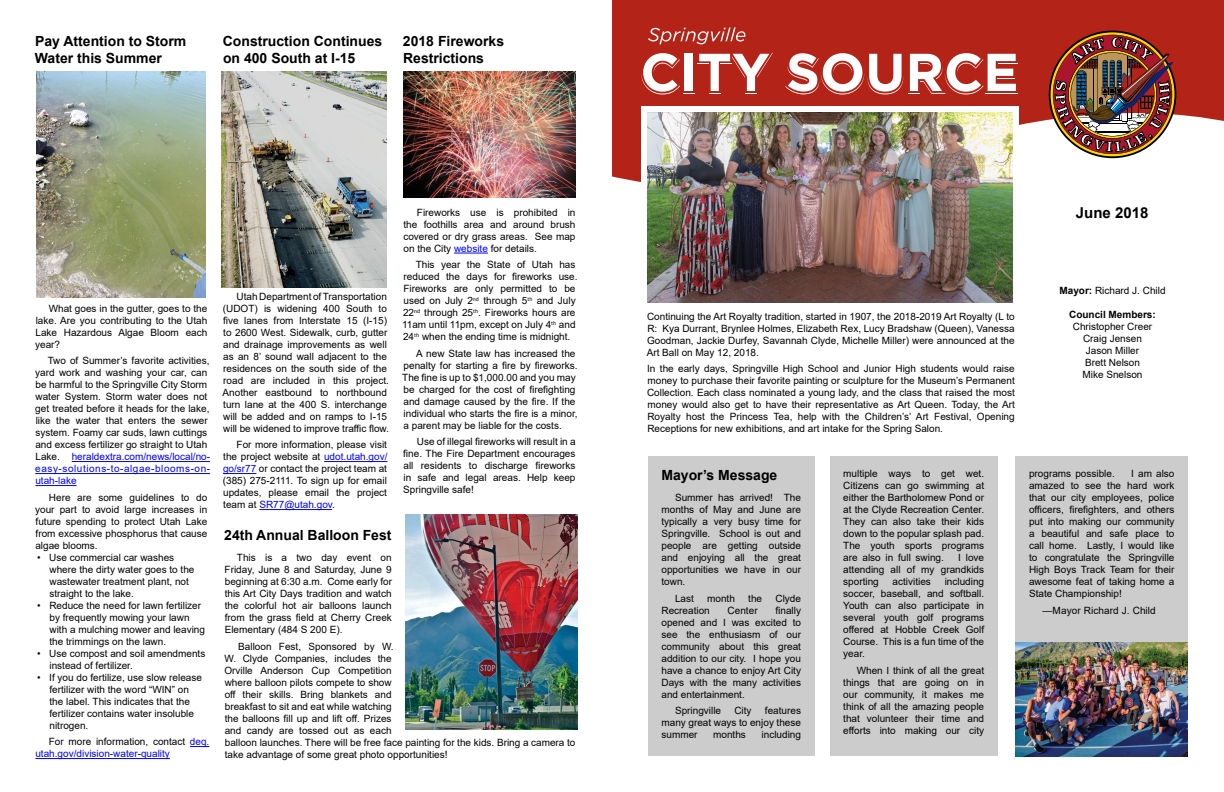
<style>
.page{position:relative;width:1224px;height:792px;background:#fff}
.page>*{position:absolute;margin:0;border:0;box-sizing:border-box;transform-origin:0 0}
.t1{font:700 15px "Arial";color:#000}
.t2{font:700 14px/16.8px "Arial";color:#000}
.t3{font:10px/12px "Arial";color:#000;text-align:justify}
.t4{font:10px/12px "Arial";color:#00f}
.t5{font:700 10px "Arial";color:#000}
.s1{color:#00f}
.s2{color:#000}
.s3{font-weight:700}
</style>
<div class="page">
<svg style="left:612px;top:0;width:612px;height:182px;fill:#b32317"></svg>
<svg style="left:648px;top:27px;width:97px;height:17px;background:#c25047"></svg>
<div style="left:641px;top:107px;width:378px;height:168px;background:#fff"></div>
<img style="left:1049px;top:31px;width:127px;height:127px">
<svg style="left:641px;top:53px;width:132px;height:41px"></svg>
<svg style="left:785px;top:53px;width:233px;height:41px"></svg>
<div style="left:648px;top:456px;width:167px;height:300px;background:#ccc"></div>
<div style="left:830px;top:456px;width:168px;height:300px;background:#ccc"></div>
<hr style="left:72px;top:461px;width:138px;height:1px;background:#00f">
<hr style="left:35px;top:473px;width:175px;height:1px;background:#00f">
<hr style="left:35px;top:485px;width:42px;height:1px;background:#00f">
<svg style="left:190px;top:746px;width:19px;height:1px"></svg>
<hr style="left:35px;top:758px;width:135px;height:1px;background:#00f">
<img style="left:222px;top:72px;width:164px;height:216px">
<hr style="left:324px;top:461px;width:63px;height:1px;background:#00f">
<hr style="left:223px;top:473px;width:33px;height:1px;background:#00f">
<hr style="left:259px;top:509px;width:73px;height:1px;background:#00f">
<img style="left:36px;top:72px;width:170px;height:226px">
<hr style="left:454px;top:253px;width:34px;height:1px;background:#00f">
<img style="left:404px;top:72px;width:172px;height:126px">
<img style="left:406px;top:514px;width:172px;height:216px">
<img style="left:647px;top:112px;width:366px;height:190px">
<img style="left:1015px;top:641px;width:173px;height:115px">
<div style="left:1016px;top:456px;width:172px;height:186px;background:#ccc"></div>
<h2 class="t2" style="left:35px;top:33px;width:153px">Pay Attention to Storm<br>Water this Summer</h2>
<h2 class="t2" style="left:223px;top:33px;width:161px">Construction Continues on 400 South at I-15</h2>
<h2 class="t2" style="left:403px;top:33px;width:103px">2018 Fireworks<br>Restrictions</h2>
<p class="t3" style="left:35px;top:302px;width:174px;text-indent:14px">What goes in the gutter, goes to the lake. Are you contributing to the Utah Lake Hazardous Algae Bloom each year?</p>
<p class="t3" style="left:35px;top:355px;width:176px;text-align:left;text-indent:13px">Two of Summer’s favorite activities, yard work and washing your car, can be harmful to the Springville City Storm water System. Storm water does not get treated before it heads for the lake, like the water that enters the sewer system. Foamy car suds, lawn cuttings and excess fertilizer go straight to Utah Lake. <span class="s1">heraldextra.com/news/local/no&shy;easy-solutions-to-algae-blooms-on&shy;utah-lake</span></p>
<p class="t3" style="left:35px;top:491px;width:174px;text-indent:14px">Here are some guidelines to do your part to avoid large increases in future spending to protect Utah Lake from excessive phosphorus that cause algae blooms.</p>
<p class="t3" style="left:49px;top:551px;width:147px;text-align:left;text-indent:-12px">• Use commercial car washes where the dirty water goes to the wastewater treatment plant, not straight to the lake.</p>
<p class="t3" style="left:49px;top:599px;width:157px;text-align:left;text-indent:-12px">• Reduce the need for lawn fertilizer by frequently mowing your lawn with a mulching mower and leaving the trimmings on the lawn.</p>
<p class="t3" style="left:50px;top:647px;width:157px;text-indent:-12px">• Use compost and soil amendments instead of fertilizer.</p>
<p class="t3" style="left:49px;top:671px;width:154px;text-align:left;text-indent:-12px">• If you do fertilize, use slow release fertilizer with the word “WIN” on the label. This indicates that the fertilizer contains water insoluble nitrogen.</p>
<p class="t4" style="left:35px;top:736px;width:175px;text-indent:13px"><span class="s2">For more information, contact</span> deq. utah.gov/division-water-quality</p>
<p class="t3" style="left:223px;top:290px;width:168px;text-align:left;text-indent:14px">Utah Department of Transportation (UDOT) is widening 400 South to five lanes from Interstate 15 (I-15) to 2600 West. Sidewalk, curb, gutter and drainage improvements as well as an 8’ sound wall adjacent to the residences on the south side of the road are included in this project.<br>Another eastbound to northbound turn lane at the 400 S. interchange will be added and on ramps to I-15 will be widened to improve traffic flow.</p>
<p class="t3" style="left:223px;top:439px;width:166px;text-indent:14px">For more information, please visit the project website at <span class="s1">udot.utah.gov/ go/sr77</span> or contact the project team at (385) 275-2111. To sign up for email updates, please email the project team at <span class="s1">SR77@utah.gov</span>.</p>
<p class="t3" style="left:403px;top:206px;width:174px;text-indent:13px">Fireworks use is prohibited in the foothills area and around brush covered or dry grass areas. See map on the City <span class="s1">website</span> for details.</p>
<p class="t3" style="left:402px;top:259px;width:177px;text-align:left;text-indent:14px">This year the State of Utah has reduced the days for fireworks use.<br>Fireworks are only permitted to be used on July 2<sup>nd</sup> through 5<sup>th</sup> and July 22<sup>nd</sup> through 25<sup>th</sup>. Fireworks hours are 11am until 11pm, except on July 4<sup>th</sup> and 24<sup>th</sup> when the ending time is midnight.</p>
<p class="t3" style="left:402px;top:347px;width:177px;text-align:left;text-indent:14px">A new State law has increased the penalty for starting a fire by fireworks.<br>The fine is up to $1,000.00 and you may be charged for the cost of firefighting and damage caused by the fire. If the individual who starts the fire is a minor, a parent may be liable for the costs.</p>
<p class="t3" style="left:403px;top:436px;width:174px;text-indent:14px">Use of illegal fireworks will result in a fine. The Fire Department encourages all residents to discharge fireworks in safe and legal areas. Help keep Springville safe!</p>
<h2 class="t2" style="left:224px;top:527px;width:169px">24th Annual Balloon Fest</h2>
<p class="t3" style="left:225px;top:552px;width:169px;text-indent:12px">This is a two day event on Friday, June 8 and Saturday, June 9 beginning at 6:30 a.m. Come early for this Art City Days tradition and watch the colorful hot air balloons launch from the grass field at Cherry Creek Elementary (484 S 200 E).</p>
<p class="t3" style="left:224px;top:640px;width:353px;text-align:left;text-indent:14px">Balloon Fest, Sponsored by W.<br>W. Clyde Companies, includes the<br>Orville Anderson Cup Competition<br>where balloon pilots compete to show<br>off their skills. Bring blankets and<br>breakfast to sit and eat while watching<br>the balloons fill up and lift off. Prizes<br>and candy are tossed out as each<br>balloon launches. There will be free face painting for the kids. Bring a camera to take advantage of some great photo opportunities!</p>
<h1 class="t1" style="left:1076px;top:202px;width:74px">June 2018</h1>
<p class="t3" style="left:647px;top:310px;width:370px">Continuing the Art Royalty tradition, started in 1907, the 2018-2019 Art Royalty (L to R: Kya Durrant, Brynlee Holmes, Elizabeth Rex, Lucy Bradshaw (Queen), Vanessa Goodman, Jackie Durfey, Savannah Clyde, Michelle Miller) were announced at the Art Ball on May 12, 2018.</p>
<p class="t3" style="left:647px;top:363px;width:369px">In the early days, Springville High School and Junior High students would raise money to purchase their favorite painting or sculpture for the Museum’s Permanent Collection. Each class nominated a young lady, and the class that raised the most money would also get to have their representative as Art Queen. Today, the Art Royalty host the Princess Tea, help with the Children’s’ Art Festival, Opening Receptions for new exhibitions, and art intake for the Spring Salon.</p>
<h2 class="t2" style="left:662px;top:467px;width:117px">Mayor’s Message</h2>
<p class="t3" style="left:662px;top:492px;width:141px;text-indent:14px">Summer has arrived! The months of May and June are typically a very busy time for Springville. School is out and people are getting outside and enjoying all the great opportunities we have in our town.</p>
<p class="t3" style="left:675px;top:592px;width:20px">Last</p>
<p class="t3" style="left:707px;top:592px;width:29px">month</p>
<p class="t3" style="left:748px;top:592px;width:15px">the</p>
<p class="t3" style="left:775px;top:592px;width:27px">Clyde</p>
<p class="t3" style="left:662px;top:604px;width:50px">Recreation</p>
<p class="t3" style="left:728px;top:604px;width:32px">Center</p>
<p class="t3" style="left:662px;top:604px;width:141px;text-indent:114px">finally opened and I was excited to see the enthusiasm of our community about this great addition to our city. I hope you have a chance to enjoy Art City Days with the many activities and entertainment.</p>
<p class="t3" style="left:675px;top:705px;width:48px">Springville</p>
<p class="t3" style="left:734px;top:705px;width:19px">City</p>
<p class="t3" style="left:662px;top:705px;width:141px;text-indent:103px">features many great ways to enjoy these summer</p>
<p class="t3" style="left:713px;top:729px;width:34px">months</p>
<p class="t3" style="left:762px;top:729px;width:41px">including</p>
<p class="t3" style="left:843px;top:468px;width:142px">multiple ways to get wet.<br>Citizens can go swimming at either the Bartholomew Pond or at the Clyde Recreation Center.<br>They can also take their kids down to the popular splash pad.<br>The youth sports programs are also in full swing.</p>
<p class="t3" style="left:843px;top:552px;width:142px;text-indent:115px">I love attending all of my grandkids sporting</p>
<p class="t3" style="left:843px;top:576px;width:142px;text-indent:101px">including soccer, baseball, and softball.<br>Youth can also participate in several youth golf programs offered at Hobble Creek Golf Course. This is a fun time of the year.</p>
<p class="t3" style="left:843px;top:664px;width:142px;text-indent:14px">When I think of all the great things that are going on in our community, it makes me think of all the amazing people that volunteer their time and efforts into making our city</p>
<p class="t3" style="left:893px;top:576px;width:40px">activities</p>
<p class="t3" style="left:1059px;top:284px;width:108px"><span class="s3">Mayor:</span> Richard J. Child</p>
<p class="t5" style="left:1069px;top:307px;width:88px">Council Members:</p>
<p class="t3" style="left:1073px;top:320px;width:81px;text-align:center">Christopher Creer<br>Craig Jensen<br>Jason Miller<br>Brett Nelson<br>Mike Snelson</p>
<p class="t3" style="left:1029px;top:468px;width:147px;text-indent:102px">I am also amazed to see the hard work that our city employees, police officers, firefighters, and others put into making our community a beautiful and safe place to call home. Lastly, I would like to congratulate the Springville High Boys Track Team for their awesome feat of taking home a State Championship!</p>
<p class="t3" style="left:1043px;top:605px;width:115px">—Mayor Richard J. Child</p>
<p class="t3" style="left:1029px;top:468px;width:87px">programs possible.</p>
</div>
